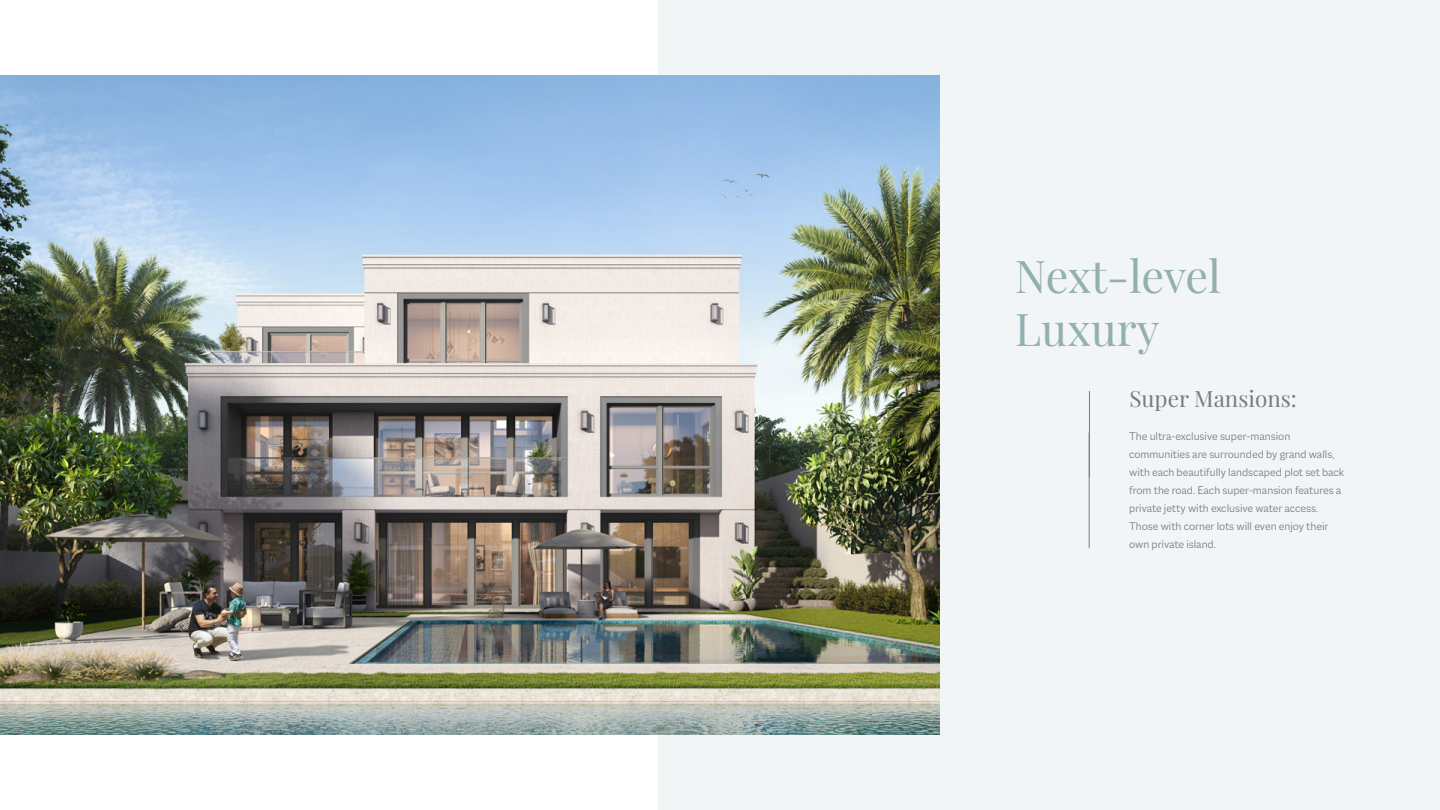
<style>
.page{position:relative;width:1440px;height:810px;background:#fff}
.page>*{position:absolute;margin:0;border:0;box-sizing:border-box;transform-origin:0 0}
.t1{font:45px/52.5px "Playfair Display";color:#92b0af}
.t2{font:22.5px "Playfair Display";color:#747e80}
.t3{font:300 12px/18px "Macklin Sans";color:#747e80}
</style>
<div class="page">
<div style="left:659px;top:0;width:781px;height:810px;background:#f2f5f5"></div>
<img style="left:0;top:75px;width:940px;height:660px">
<hr style="left:1089px;top:433px;width:1px;height:115px;background:#747e80">
<hr style="left:1089px;top:391px;width:1px;height:87px;background:#747e80">
<h1 class="t1" style="left:1015px;top:247px;width:208px">Next-level<br>Luxury</h1>
<h2 class="t2" style="left:1129px;top:381px;width:169px">Super Mansions:</h2>
<p class="t3" style="left:1129px;top:427px;width:217px">The ultra-exclusive super-mansion communities are surrounded by grand walls, with each beautifully landscaped plot set back from the road. Each super-mansion features a private jetty with exclusive water access.<br>Those with corner lots will even enjoy their own private island.</p>
</div>
